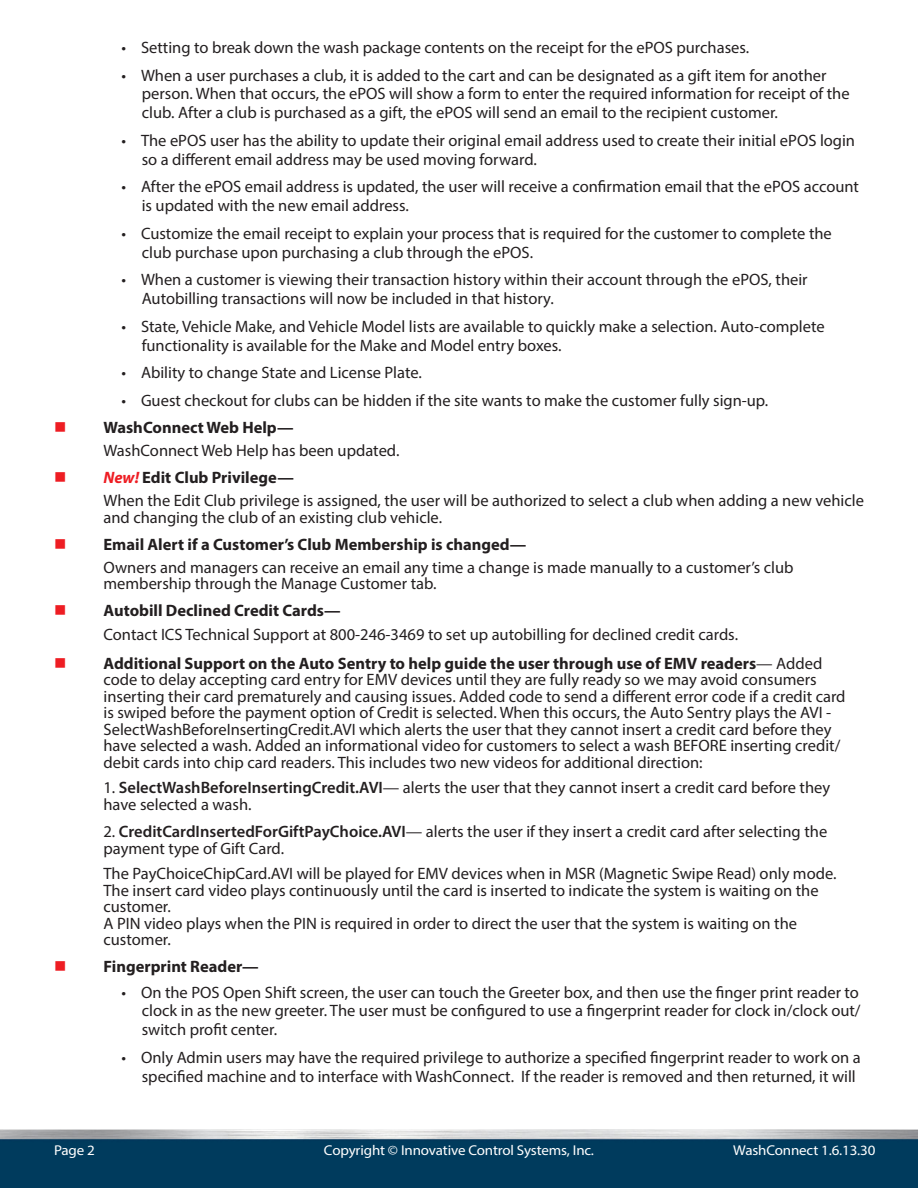
<style>
.page{position:relative;width:918px;height:1188px;background:#fff}
.page>*{position:absolute;margin:0;border:0;box-sizing:border-box;transform-origin:0 0}
.Indented{font:16.5px/16.5px "Myriad Pro";color:#231f20}
.t1{font:700 16.5px "Myriad Pro";color:#231f20}
.t2{font:14.25px "Myriad Pro";letter-spacing:-.01em;color:#fff;scale:1.05 1}
.s1{font-style:italic;color:#ee1d23}
.s2{font-weight:700}
.s3{font-weight:600}
</style>
<div class="page">
<img style="left:0;top:1129px;width:918px;height:59px">
<p class="Indented" style="left:122px;top:39px;width:629px">• Setting to break down the wash package contents on the receipt for the ePOS purchases.</p>
<p class="Indented" style="left:142px;top:65px;width:709px;line-height:18.8px;text-indent:-20px">• When a user purchases a club, it is added to the cart and can be designated as a gift item for another person. When that occurs, the ePOS will show a form to enter the required information for receipt of the club. After a club is purchased as a gift, the ePOS will send an email to the recipient customer.</p>
<p class="Indented" style="left:142px;top:131px;width:715px;line-height:18.8px;text-indent:-20px">• The ePOS user has the ability to update their original email address used to create their initial ePOS login so a different email address may be used moving forward.</p>
<p class="Indented" style="left:142px;top:177px;width:719px;line-height:18.8px;text-indent:-20px">• After the ePOS email address is updated, the user will receive a confirmation email that the ePOS account is updated with the new email address.</p>
<p class="Indented" style="left:142px;top:224px;width:692px;line-height:18.8px;text-indent:-20px">• Customize the email receipt to explain your process that is required for the customer to complete the club purchase upon purchasing a club through the ePOS.</p>
<p class="Indented" style="left:142px;top:270px;width:667px;line-height:18.8px;text-indent:-20px">• When a customer is viewing their transaction history within their account through the ePOS, their<br>Autobilling transactions will now be included in that history.</p>
<p class="Indented" style="left:142px;top:317px;width:685px;line-height:18.8px;text-indent:-20px">• State, Vehicle Make, and Vehicle Model lists are available to quickly make a selection. Auto-complete functionality is available for the Make and Model entry boxes.</p>
<p class="Indented" style="left:122px;top:364px;width:302px">• Ability to change State and License Plate.</p>
<p class="Indented" style="left:122px;top:392px;width:648px">• Guest checkout for clubs can be hidden if the site wants to make the customer fully sign-up.</p>
<p class="t1" style="left:104px;top:417px;width:192px">WashConnect Web Help—</p>
<p class="Indented" style="left:104px;top:442px;width:298px">WashConnect Web Help has been updated.</p>
<p class="t1" style="left:104px;top:467px;width:192px"><span class="s1">New!</span> Edit Club Privilege—</p>
<p class="Indented" style="left:104px;top:492px;width:762px">When the Edit Club privilege is assigned, the user will be authorized to select a club when adding a new vehicle and changing the club of an existing club vehicle.</p>
<p class="t1" style="left:104px;top:533px;width:424px">Email Alert if a Customer’s Club Membership is changed—</p>
<p class="Indented" style="left:104px;top:559px;width:692px">Owners and managers can receive an email any time a change is made manually to a customer’s club membership through the Manage Customer tab.</p>
<p class="t1" style="left:104px;top:600px;width:239px">Autobill Declined Credit Cards—</p>
<p class="Indented" style="left:104px;top:625px;width:636px">Contact ICS Technical Support at 800-246-3469 to set up autobilling for declined credit cards.</p>
<p class="Indented" style="left:104px;top:655px;width:744px"><span class="s2">Additional Support on the Auto Sentry to help guide the user through use of EMV readers</span>— Added code to delay accepting card entry for EMV devices until they are fully ready so we may avoid consumers inserting their card prematurely and causing issues. Added code to send a different error code if a credit card is swiped before the payment option of Credit is selected. When this occurs, the Auto Sentry plays the AVI - SelectWashBeforeInsertingCredit.AVI which alerts the user that they cannot insert a credit card before they have selected a wash. Added an informational video for customers to select a wash BEFORE inserting credit/ debit cards into chip card readers. This includes two new videos for additional direction:</p>
<p class="Indented" style="left:104px;top:779px;width:728px">1. <span class="s3">SelectWashBeforeInsertingCredit.AVI</span>— alerts the user that they cannot insert a credit card before they have selected a wash.</p>
<p class="Indented" style="left:104px;top:823px;width:725px">2. <span class="s3">CreditCardInsertedForGiftPayChoice.AVI</span>— alerts the user if they insert a credit card after selecting the payment type of Gift Card.</p>
<p class="Indented" style="left:104px;top:865px;width:735px">The PayChoiceChipCard.AVI will be played for EMV devices when in MSR (Magnetic Swipe Read) only mode.<br>The insert card video plays continuously until the card is inserted to indicate the system is waiting on the customer.<br>A PIN video plays when the PIN is required in order to direct the user that the system is waiting on the customer.</p>
<p class="t1" style="left:104px;top:956px;width:157px">Fingerprint Reader—</p>
<p class="Indented" style="left:142px;top:983px;width:720px;line-height:18.8px;text-align:justify;text-indent:-20px">• On the POS Open Shift screen, the user can touch the Greeter box, and then use the finger print reader to clock in as the new greeter. The user must be configured to use a fingerprint reader for clock in/clock out/ switch profit center.</p>
<p class="Indented" style="left:142px;top:1048px;width:721px;line-height:18.8px;text-indent:-20px">• Only Admin users may have the required privilege to authorize a specified fingerprint reader to work on a specified machine and to interface with WashConnect. If the reader is removed and then returned, it will</p>
<p class="t2" style="left:54px;top:1142px;width:40px">Page 2</p>
<p class="t2" style="left:324px;top:1142px;width:259px">Copyright © Innovative Control Systems, Inc.</p>
<p class="t2" style="left:733px;top:1142px;width:137px">WashConnect 1.6.13.30</p>
</div>
